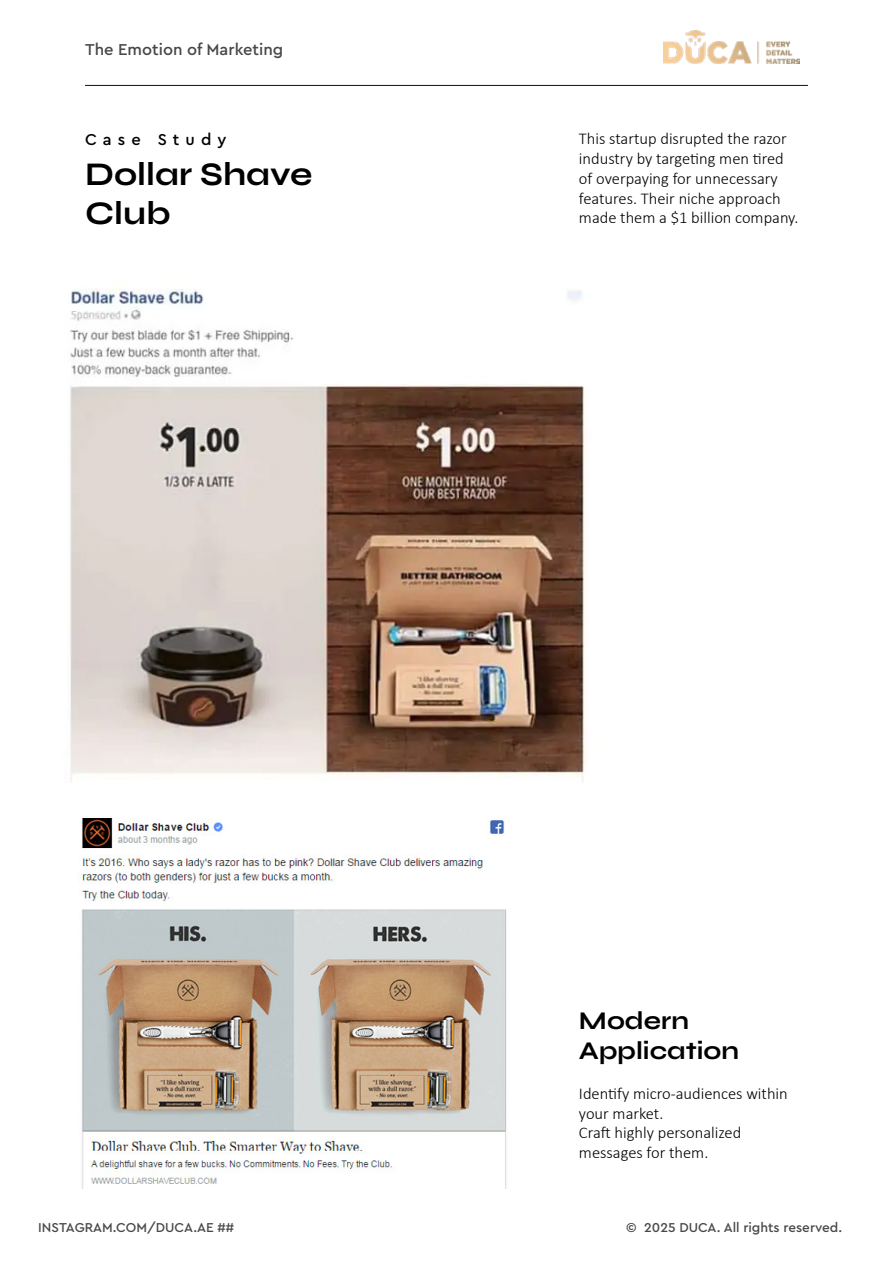
<style>
.page{position:relative;width:893px;height:1263px;background:#fff}
.page>*{position:absolute;margin:0;border:0;box-sizing:border-box;transform-origin:0 0}
.t1{font:33px/39.6px "Syne";color:#000}
.t2{font:25.5px/30.6px "Syne";color:#000}
.t3{font:300 16.5px/19.8px "Calibri";color:#000}
.t4{font:500 16.5px "Cera Pro";color:#48484a}
.t5{font:500 16.5px "Cera Pro";letter-spacing:.37em;color:#000}
.t6{font:500 13.5px "Cera Pro";color:#48484a}
</style>
<div class="page">
<hr style="left:85px;top:85px;width:723px;height:1px;background:#121212">
<img style="left:663px;top:31px;width:136px;height:32px">
<img style="left:70px;top:289px;width:516px;height:491px">
<img style="left:80px;top:818px;width:427px;height:371px">
<p class="t4" style="left:85px;top:38px;width:200px">The Emotion of Marketing</p>
<p class="t5" style="left:85px;top:129px;width:143px">Case Study</p>
<h1 class="t1" style="left:85px;top:153px;width:229px">Dollar Shave<br>Club</h1>
<p class="t3" style="left:579px;top:129px;width:221px">This startup disrupted the razor industry by targeting men tired of overpaying for unnecessary features. Their niche approach made them a $1 billion company.</p>
<h2 class="t2" style="left:579px;top:1004px;width:162px">Modern<br>Application</h2>
<p class="t3" style="left:579px;top:1083px;width:210px">Identify micro-audiences within your market.<br>Craft highly personalized messages for them.</p>
<p class="t6" style="left:38px;top:1219px;width:197px">INSTAGRAM.COM/DUCA.AE ##</p>
<p class="t6" style="left:626px;top:1219px;width:218px">© 2025 DUCA. All rights reserved.</p>
</div>
